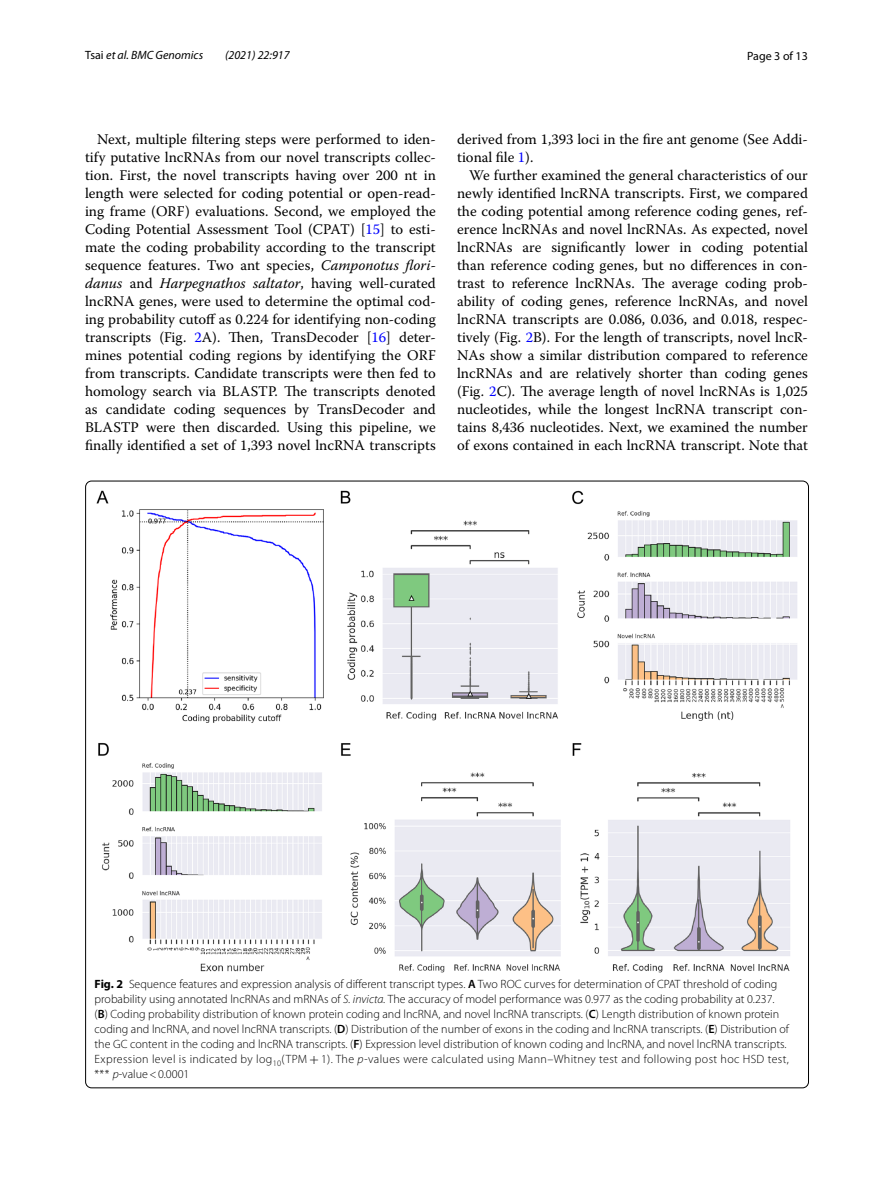
<style>
.page{position:relative;width:893px;height:1187px;background:#fff}
.page>*{position:absolute;margin:0;border:0;box-sizing:border-box;transform-origin:0 0}
.t1{font:14.7px/18px "Warnock Pro";color:#000;text-align:justify}
.t2{font:300 12px/15px "Myriad Pro";color:#000}
.t3{font:italic 12px "Myriad Pro";color:#000}
.t4{font:12px "Myriad Pro";color:#000}
.s1{font-style:normal}
.s2{color:#00f}
.s3{font-style:italic}
.s4{font-weight:700}
.s5{font-weight:600}
.s6{font-family:"MTSY";font-weight:400}
</style>
<div class="page">
<img style="left:97px;top:490px;width:700px;height:482px">
<p class="t3" style="left:85px;top:48px;width:120px"><span class="s1">Tsai</span> et al. BMC Genomics</p>
<p class="t3" style="left:225px;top:48px;width:66px">(2021) 22:917</p>
<p class="t4" style="left:747px;top:48px;width:62px">Page 3 of 13</p>
<p class="t1" style="left:85px;top:130px;width:352px;text-indent:12px">Next, multiple filtering steps were performed to iden&shy;tify putative lncRNAs from our novel transcripts collec&shy;tion. First, the novel transcripts having over 200 nt in length were selected for coding potential or open-read&shy;ing frame (ORF) evaluations. Second, we employed the Coding Potential Assessment Tool (CPAT) [<span class="s2">15</span>] to esti&shy;mate the coding probability according to the transcript sequence features. Two ant species, <span class="s3">Camponotus flori&shy;danus</span> and <span class="s3">Harpegnathos saltator</span>, having well-curated lncRNA genes, were used to determine the optimal cod&shy;ing probability cutoff as 0.224 for identifying non-coding transcripts (Fig. <span class="s2">2</span>A). Then, TransDecoder [<span class="s2">16</span>] deter&shy;mines potential coding regions by identifying the ORF from transcripts. Candidate transcripts were then fed to homology search via BLASTP. The transcripts denoted as candidate coding sequences by TransDecoder and BLASTP were then discarded. Using this pipeline, we finally identified a set of 1,393 novel lncRNA transcripts</p>
<p class="t1" style="left:457px;top:130px;width:352px">derived from 1,393 loci in the fire ant genome (See Addi&shy;tional file <span class="s2">1</span>).</p>
<p class="t1" style="left:457px;top:166px;width:352px;text-indent:12px">We further examined the general characteristics of our newly identified lncRNA transcripts. First, we compared the coding potential among reference coding genes, ref&shy;erence lncRNAs and novel lncRNAs. As expected, novel lncRNAs are significantly lower in coding potential than reference coding genes, but no differences in con&shy;trast to reference lncRNAs. The average coding prob&shy;ability of coding genes, reference lncRNAs, and novel lncRNA transcripts are 0.086, 0.036, and 0.018, respec&shy;tively (Fig. <span class="s2">2</span>B). For the length of transcripts, novel lncR-NAs show a similar distribution compared to reference lncRNAs and are relatively shorter than coding genes (Fig. <span class="s2">2</span>C). The average length of novel lncRNAs is 1,025 nucleotides, while the longest lncRNA transcript con&shy;tains 8,436 nucleotides. Next, we examined the number of exons contained in each lncRNA transcript. Note that</p>
<p class="t2" style="left:95px;top:976px;width:696px"><span class="s4">Fig. 2</span> Sequence features and expression analysis of different transcript types. <span class="s5">A</span> Two ROC curves for determination of CPAT threshold of coding probability using annotated lncRNAs and mRNAs of <span class="s3">S. invicta.</span> The accuracy of model performance was 0.977 as the coding probability at 0.237. (<span class="s5">B</span>) Coding probability distribution of known protein coding and lncRNA, and novel lncRNA transcripts. (<span class="s5">C</span>) Length distribution of known protein coding and lncRNA, and novel lncRNA transcripts. (<span class="s5">D</span>) Distribution of the number of exons in the coding and lncRNA transcripts. (<span class="s5">E</span>) Distribution of the GC content in the coding and lncRNA transcripts. (<span class="s5">F</span>) Expression level distribution of known coding and lncRNA, and novel lncRNA transcripts.<br>Expression level is indicated by log<sub>10</sub>(TPM <span class="s6">+</span> 1). The <span class="s3">p-</span>values were calculated using Mann–Whitney test and following post hoc HSD test, *** <span class="s3">p</span>-value&lt;0.0001</p>
</div>
